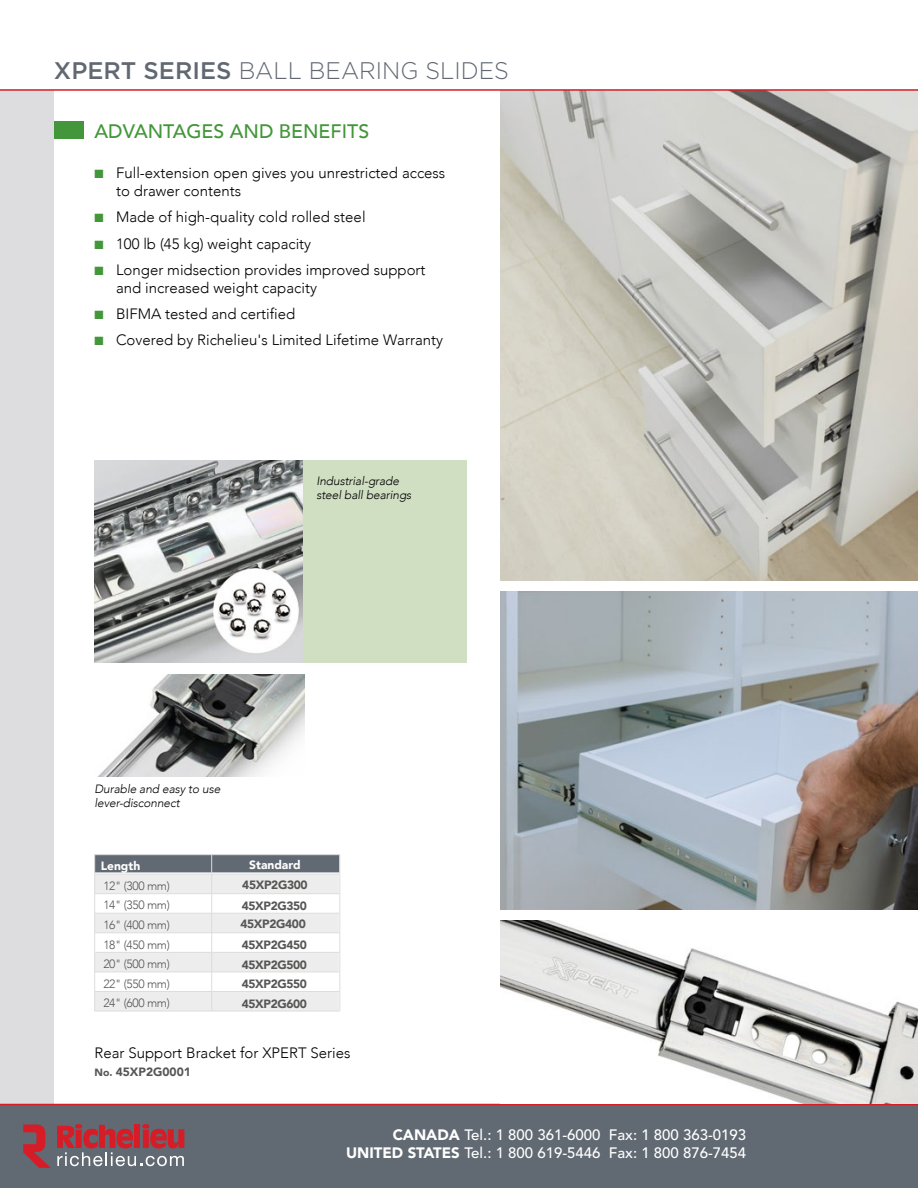
<style>
.page{position:relative;width:918px;height:1188px;background:#fff}
.page>*{position:absolute;margin:0;border:0;box-sizing:border-box;transform-origin:0 0}
.t1{font:300 24px "Gotham";color:#616871;scale:.96 1}
.t2{font:500 19.5px "Avenir";color:#439639}
.t3{font:300 15px/18px "Avenir";color:#000}
.t4{font:500 15px/18px "Avenir LT Std";color:#fff;text-align:right}
.t5{font:300 12px "Avenir";letter-spacing:-.03em;color:#575756}
.t6{font:italic 300 12px/13.5px "Avenir";letter-spacing:-.01em;color:#000}
.t7{font:900 12px "Avenir";letter-spacing:-.03em;color:#575756}
.t8{font:900 12px "Avenir";color:#fff}
.t9{font:900 12px "Avenir";color:#575756}
.s1{font-weight:500}
.s2{color:#439639}
.s3{font-size:10.5px}
.s4{font-weight:900}
</style>
<div class="page">
<div style="left:0;top:91px;width:54px;height:1070px;background:#dddcdf"></div>
<div style="left:0;top:1104px;width:918px;height:84px;background:#616972"></div>
<svg style="left:23px;top:1125px;width:28px;height:43px"></svg>
<svg style="left:57px;top:1124px;width:127px;height:42px"></svg>
<hr style="left:0;top:1104px;width:918px;height:1px;background:#d61c26">
<img style="left:500px;top:91px;width:418px;height:489px">
<img style="left:500px;top:591px;width:418px;height:319px">
<img style="left:500px;top:921px;width:418px;height:183px">
<hr style="left:212px;top:854px;width:128px;height:1px;background:#dddcdf">
<hr style="left:94px;top:1011px;width:118px;height:1px;background:#dddcdf">
<hr style="left:212px;top:1011px;width:128px;height:1px;background:#dddcdf">
<hr style="left:94px;top:854px;width:118px;height:1px;background:#dddcdf">
<svg style="left:94px;top:855px;width:247px;height:156px"></svg>
<hr style="left:0;top:89px;width:918px;height:2px;background:#d61c26">
<div style="left:54px;top:122px;width:30px;height:17px;background:#439639"></div>
<img style="left:97px;top:675px;width:207px;height:102px">
<div style="left:302px;top:460px;width:164px;height:203px;background:#d0dec2"></div>
<img style="left:94px;top:460px;width:208px;height:203px">
<h1 class="t1" style="left:54px;top:56px;width:475px"><span class="s1">XPERT SERIES</span> BALL BEARING SLIDES</h1>
<h2 class="t2" style="left:94px;top:115px;width:276px">ADVANTAGES AND BENEFITS</h2>
<p class="t3" style="left:116px;top:164px;width:331px;text-indent:-22px"><span class="s2">■</span> Full-extension open gives you unrestricted access to drawer contents</p>
<p class="t3" style="left:94px;top:208px;width:273px"><span class="s2">■</span> Made of high-quality cold rolled steel</p>
<p class="t3" style="left:94px;top:234px;width:218px"><span class="s2">■</span> 100 lb (45 kg) weight capacity</p>
<p class="t3" style="left:116px;top:261px;width:311px;text-indent:-22px"><span class="s2">■</span> Longer midsection provides improved support and increased weight capacity</p>
<p class="t3" style="left:94px;top:305px;width:202px"><span class="s2">■</span> BIFMA tested and certified</p>
<p class="t3" style="left:94px;top:331px;width:350px"><span class="s2">■</span> Covered by Richelieu's Limited Lifetime Warranty</p>
<p class="t6" style="left:316px;top:474px;width:96px">Industrial-grade steel ball bearings</p>
<p class="t6" style="left:94px;top:782px;width:127px">Durable and easy to use lever-disconnect</p>
<p class="t8" style="left:101px;top:855px;width:41px">Length</p>
<p class="t8" style="left:249px;top:854px;width:53px">Standard</p>
<p class="t5" style="left:103px;top:879px;width:68px">12" (300 mm)</p>
<p class="t7" style="left:242px;top:874px;width:67px">45XP2G300</p>
<p class="t5" style="left:103px;top:898px;width:68px">14" (350 mm)</p>
<p class="t7" style="left:242px;top:896px;width:67px">45XP2G350</p>
<p class="t5" style="left:103px;top:918px;width:68px">16" (400 mm)</p>
<p class="t7" style="left:240px;top:913px;width:67px">45XP2G400</p>
<p class="t5" style="left:103px;top:937px;width:68px">18" (450 mm)</p>
<p class="t7" style="left:242px;top:935px;width:67px">45XP2G450</p>
<p class="t5" style="left:103px;top:957px;width:68px">20" (500 mm)</p>
<p class="t7" style="left:242px;top:954px;width:67px">45XP2G500</p>
<p class="t5" style="left:103px;top:976px;width:68px">22" (550 mm)</p>
<p class="t7" style="left:242px;top:974px;width:67px">45XP2G550</p>
<p class="t5" style="left:103px;top:996px;width:68px">24" (600 mm)</p>
<p class="t7" style="left:242px;top:993px;width:67px">45XP2G600</p>
<p class="t3" style="left:94px;top:1044px;width:258px">Rear Support Bracket for XPERT Series</p>
<p class="t9" style="left:94px;top:1062px;width:98px"><span class="s3">No.</span> 45XP2G0001</p>
<p class="t4" style="left:346px;top:1127px;width:402px"><span class="s4">CANADA</span> Tel.: 1 800 361-6000 Fax: 1 800 363-0193<br><span class="s4">UNITED STATES</span> Tel.: 1 800 619-5446 Fax: 1 800 876-7454</p>
</div>
